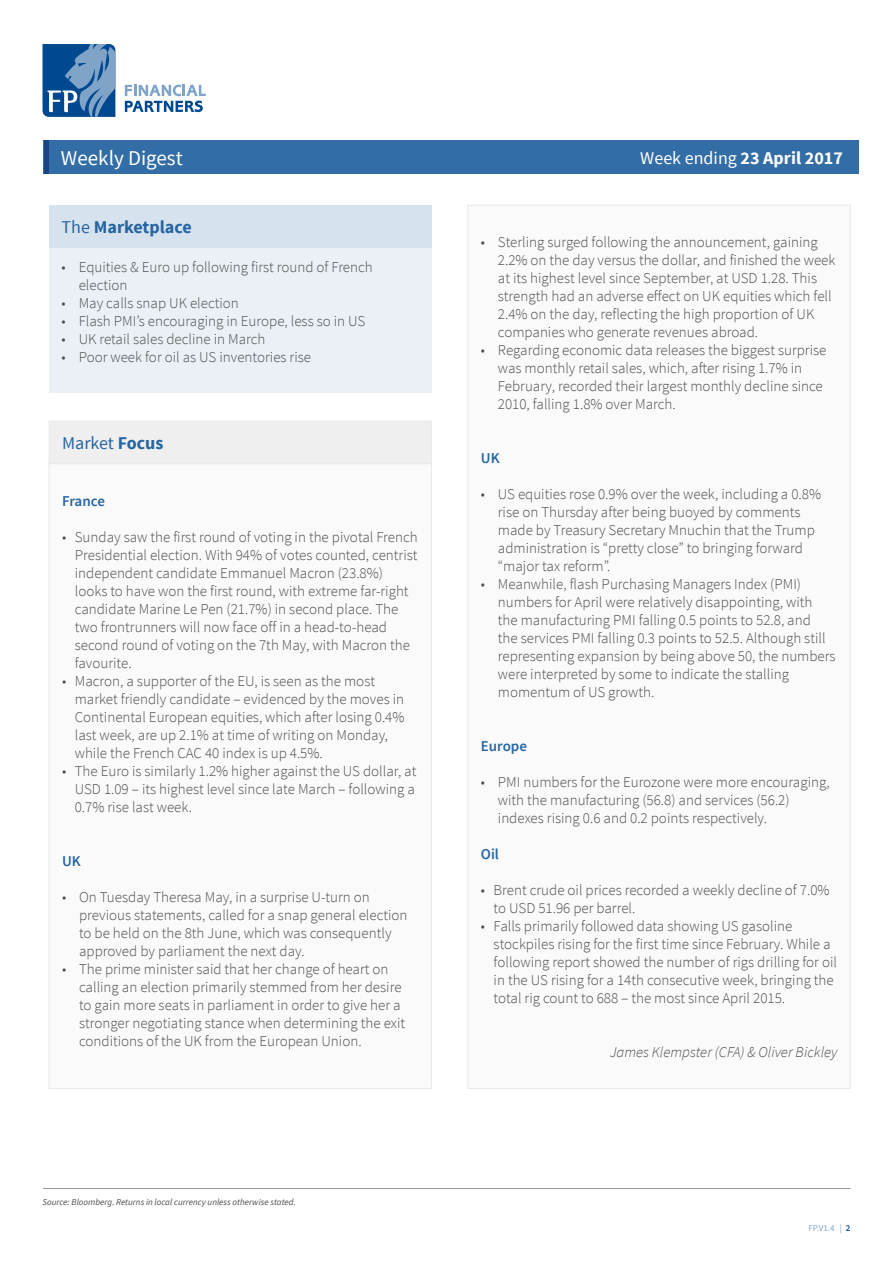
<style>
.page{position:relative;width:893px;height:1263px;background:#fff}
.page>*{position:absolute;margin:0;border:0;box-sizing:border-box;transform-origin:0 0}
.t1{font:21px "Source Sans Pro";color:#fff}
.t2{font:700 18px "Source Sans Pro";color:#fff}
.t3{font:700 18px "Source Sans Pro";color:#2665a1}
.t4{font:18px "Source Sans Pro";color:#2665a1}
.t5{font:300 15px/18px "Source Sans Pro";color:#4d4d4f}
.t6{font:italic 300 15px "Source Sans Pro";color:#4d4d4f}
.t7{font:600 15px "Source Sans Pro";color:#2665a1}
.t8{font:italic 9px "Source Sans Pro";color:#4d4d4f}
.t9{font:9px "Source Sans Pro";color:#80a4c8}
.s1{font-weight:400}
.s2{font-weight:700}
.s3{font-weight:600;color:#004990}
</style>
<div class="page">
<div style="left:44px;top:140px;width:815px;height:34px;background:#336da6"></div>
<svg style="left:125px;top:85px;width:81px;height:27px"></svg>
<svg style="left:43px;top:44px;width:72px;height:73px;background:#3e75ab"></svg>
<hr style="left:44px;top:140px;width:4px;height:34px;background:#194581">
<div style="left:49px;top:248px;width:383px;height:144px;background:#ebf0f6"></div>
<div style="left:49px;top:205px;width:383px;height:43px;background:#d6e2ed"></div>
<div style="left:49px;top:464px;width:382px;height:624px;background:#fafafa"></div>
<div style="left:49px;top:421px;width:382px;height:42px;background:#efefef"></div>
<div style="left:468px;top:205px;width:382px;height:883px;background:#fafafa"></div>
<hr style="left:43px;top:1188px;width:807px;height:1px;background:#939598">
<h1 class="t1" style="left:61px;top:145px;width:123px">Weekly Digest</h1>
<p class="t2" style="left:640px;top:146px;width:204px"><span class="s1">Week ending</span> 23 April 2017</p>
<p class="t3" style="left:62px;top:216px;width:132px"><span class="s1">The</span> Marketplace</p>
<p class="t5" style="left:79px;top:258px;width:296px;text-indent:-17px">• Equities &amp; Euro up following first round of French election</p>
<p class="t5" style="left:62px;top:294px;width:179px">• May calls snap UK election</p>
<p class="t5" style="left:62px;top:312px;width:305px">• Flash PMI’s encouraging in Europe, less so in US</p>
<p class="t5" style="left:62px;top:330px;width:205px">• UK retail sales decline in March</p>
<p class="t5" style="left:62px;top:348px;width:251px">• Poor week for oil as US inventories rise</p>
<p class="t4" style="left:62px;top:432px;width:103px">Market <span class="s2">Focus</span></p>
<p class="t7" style="left:62px;top:491px;width:44px">France</p>
<p class="t5" style="left:75px;top:528px;width:344px;text-indent:-13px">• Sunday saw the first round of voting in the pivotal French Presidential election. With 94% of votes counted, centrist independent candidate Emmanuel Macron (23.8%) looks to have won the first round, with extreme far-right candidate Marine Le Pen (21.7%) in second place. The two frontrunners will now face off in a head-to-head second round of voting on the 7th May, with Macron the favourite.</p>
<p class="t5" style="left:75px;top:672px;width:331px;text-indent:-13px">• Macron, a supporter of the EU, is seen as the most market friendly candidate – evidenced by the moves in Continental European equities, which after losing 0.4% last week, are up 2.1% at time of writing on Monday, while the French CAC 40 index is up 4.5%.</p>
<p class="t5" style="left:75px;top:762px;width:343px;text-align:justify;text-indent:-13px">• The Euro is similarly 1.2% higher against the US dollar, at USD 1.09 – its highest level since late March – following a 0.7% rise last week.</p>
<p class="t7" style="left:62px;top:851px;width:20px">UK</p>
<p class="t5" style="left:79px;top:888px;width:330px;text-indent:-17px">• On Tuesday Theresa May, in a surprise U-turn on previous statements, called for a snap general election to be held on the 8th June, which was consequently approved by parliament the next day.</p>
<p class="t5" style="left:79px;top:960px;width:328px;text-indent:-17px">• The prime minister said that her change of heart on calling an election primarily stemmed from her desire to gain more seats in parliament in order to give her a stronger negotiating stance when determining the exit conditions of the UK from the European Union.</p>
<p class="t8" style="left:43px;top:1196px;width:255px">Source: Bloomberg. Returns in local currency unless otherwise stated.</p>
<p class="t5" style="left:498px;top:233px;width:339px;text-indent:-17px">• Sterling surged following the announcement, gaining 2.2% on the day versus the dollar, and finished the week at its highest level since September, at USD 1.28. This strength had an adverse effect on UK equities which fell 2.4% on the day, reflecting the high proportion of UK companies who generate revenues abroad.</p>
<p class="t5" style="left:498px;top:341px;width:330px;text-indent:-17px">• Regarding economic data releases the biggest surprise was monthly retail sales, which, after rising 1.7% in February, recorded their largest monthly decline since 2010, falling 1.8% over March.</p>
<p class="t7" style="left:481px;top:449px;width:20px">UK</p>
<p class="t5" style="left:498px;top:485px;width:325px;text-indent:-17px">• US equities rose 0.9% over the week, including a 0.8% rise on Thursday after being buoyed by comments made by Treasury Secretary Mnuchin that the Trump administration is “pretty close” to bringing forward “major tax reform”.</p>
<p class="t5" style="left:498px;top:575px;width:339px;text-indent:-17px">• Meanwhile, flash Purchasing Managers Index (PMI) numbers for April were relatively disappointing, with the manufacturing PMI falling 0.5 points to 52.8, and<br>the services PMI falling 0.3 points to 52.5. Although still representing expansion by being above 50, the numbers were interpreted by some to indicate the stalling momentum of US growth.</p>
<p class="t7" style="left:481px;top:737px;width:48px">Europe</p>
<p class="t5" style="left:498px;top:773px;width:333px;text-indent:-17px">• PMI numbers for the Eurozone were more encouraging, with the manufacturing (56.8) and services (56.2) indexes rising 0.6 and 0.2 points respectively.</p>
<p class="t7" style="left:481px;top:845px;width:20px">Oil</p>
<p class="t5" style="left:494px;top:881px;width:337px;text-indent:-13px">• Brent crude oil prices recorded a weekly decline of 7.0% to USD 51.96 per barrel.</p>
<p class="t5" style="left:494px;top:917px;width:345px;text-indent:-13px">• Falls primarily followed data showing US gasoline stockpiles rising for the first time since February. While a following report showed the number of rigs drilling for oil in the US rising for a 14th consecutive week, bringing the total rig count to 688 – the most since April 2015.</p>
<p class="t6" style="left:610px;top:1043px;width:229px">James Klempster (CFA) &amp; Oliver Bickley</p>
<p class="t9" style="left:808px;top:1223px;width:43px">FP.V1.4 | <span class="s3">2</span></p>
</div>
